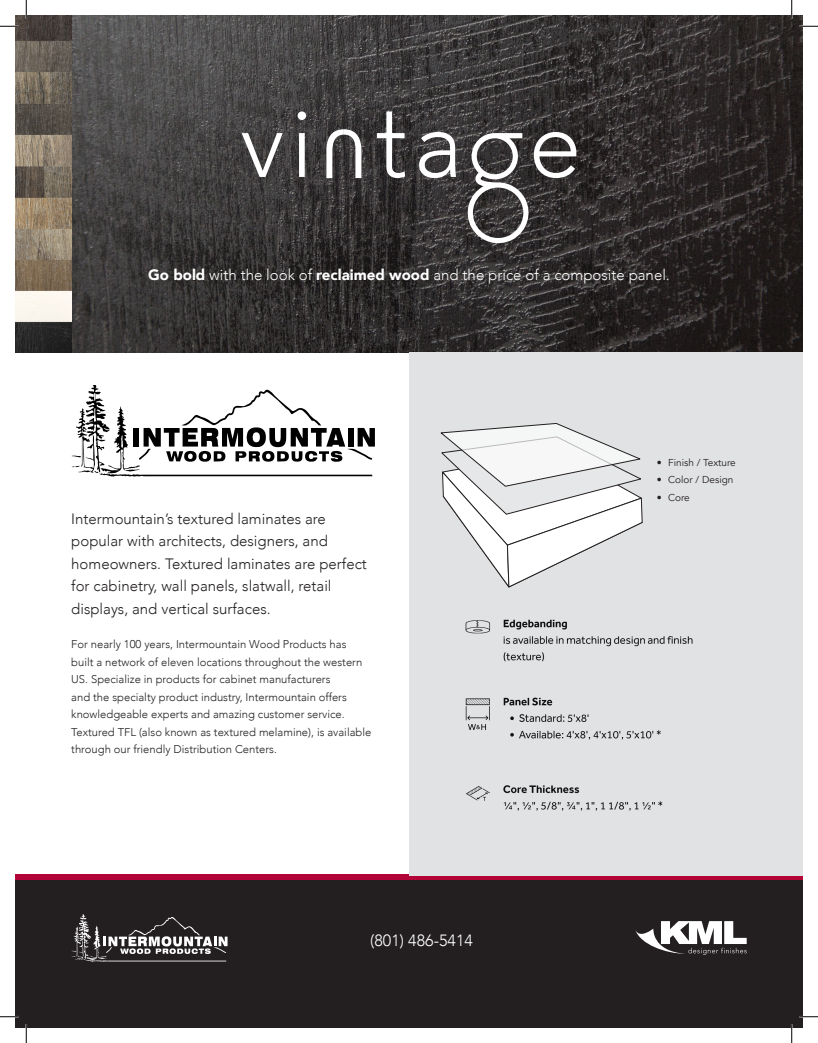
<style>
.page{position:relative;width:818px;height:1043px;background:#fff}
.page>*{position:absolute;margin:0;border:0;box-sizing:border-box;transform-origin:0 0}
.Text_-_Body{font:300 16.25px "Avenir";color:#fff}
.t1{font:300 15px/22.5px "Avenir";color:#231f20}
.t2{font:300 15px "Avenir";color:#fff}
.t3{font:300 11.25px/17.5px "Avenir";color:#231f20}
.t4{font:10px "Avenir";color:#231f20}
.s1{font-weight:900}
</style>
<div class="page">
<div style="left:15px;top:876px;width:787px;height:152px;background:#231f20"></div>
<svg style="left:635px;top:921px;width:111px;height:34px"></svg>
<img style="left:71px;top:15px;width:731px;height:337px">
<svg style="left:71px;top:914px;width:156px;height:47px"></svg>
<div style="left:15px;top:874px;width:787px;height:6px;background:#b30437"></div>
<svg style="left:242px;top:133px;width:41px;height:44px"></svg>
<svg style="left:297px;top:111px;width:9px;height:66px"></svg>
<svg style="left:377px;top:111px;width:28px;height:67px"></svg>
<svg style="left:419px;top:132px;width:37px;height:46px"></svg>
<svg style="left:463px;top:132px;width:113px;height:111px"></svg>
<svg style="left:326px;top:129px;width:35px;height:49px"></svg>
<img style="left:15px;top:15px;width:56px;height:337px">
<div style="left:409px;top:352px;width:393px;height:524px;background:#e1e2e4"></div>
<svg style="left:72px;top:385px;width:303px;height:92px"></svg>
<svg style="left:441px;top:423px;width:202px;height:164px"></svg>
<img style="left:465px;top:619px;width:228px;height:192px">
<svg style="left:0;top:25px;width:19px;height:2px"></svg>
<svg style="left:799px;top:25px;width:19px;height:2px"></svg>
<svg style="left:0;top:1016px;width:19px;height:1px"></svg>
<svg style="left:799px;top:1015px;width:19px;height:2px"></svg>
<svg style="left:25px;top:0;width:2px;height:19px"></svg>
<svg style="left:25px;top:1024px;width:2px;height:18px"></svg>
<svg style="left:790px;top:0;width:2px;height:19px"></svg>
<svg style="left:790px;top:1024px;width:2px;height:18px"></svg>
<p class="t2" style="left:148px;top:266px;width:523px"><span class="s1">Go bold</span> with the look of <span class="s1">reclaimed wood</span> and the price of a composite panel.</p>
<p class="t1" style="left:71px;top:507px;width:297px">Intermountain’s textured laminates are popular with architects, designers, and homeowners. Textured laminates are perfect for cabinetry, wall panels, slatwall, retail displays, and vertical surfaces.</p>
<p class="t3" style="left:71px;top:635px;width:301px">For nearly 100 years, Intermountain Wood Products has built a network of eleven locations throughout the western US. Specialize in products for cabinet manufacturers<br>and the specialty product industry, Intermountain offers knowledgeable experts and amazing customer service.<br>Textured TFL (also known as textured melamine), is available through our friendly Distribution Centers.</p>
<p class="Text_-_Body" style="left:370px;top:931px;width:104px">(801) 486-5414</p>
<p class="t4" style="left:657px;top:456px;width:80px">• Finish / Texture</p>
<p class="t4" style="left:657px;top:474px;width:78px">• Color / Design</p>
<p class="t4" style="left:657px;top:491px;width:34px">• Core</p>
</div>
